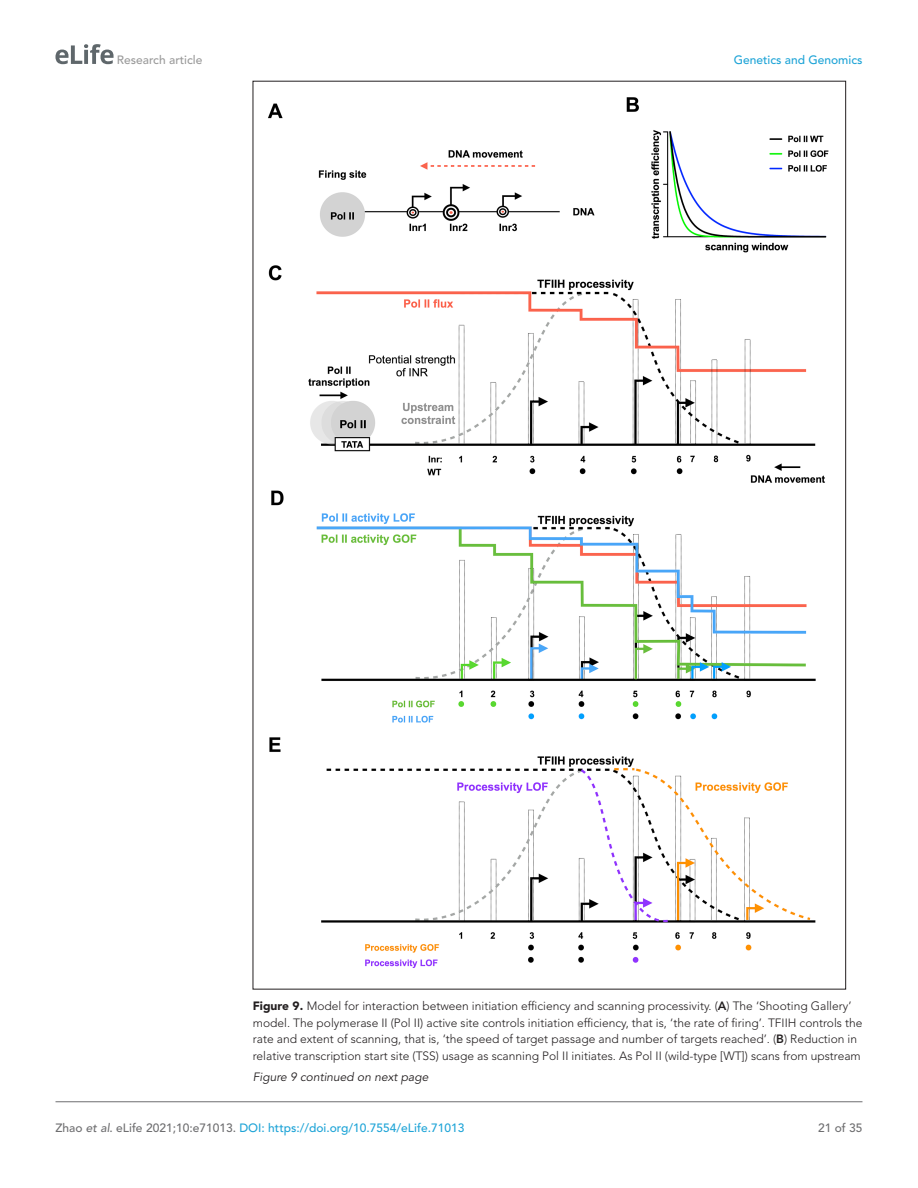
<style>
.page{position:relative;width:918px;height:1188px;background:#fff}
.page>*{position:absolute;margin:0;border:0;box-sizing:border-box;transform-origin:0 0}
.t1{font:300 12px/16.5px "Avenir LT Std";color:#231f20}
.t2{font:500 12px "Avenir LT Std";color:#1ea4d7}
.t3{font:italic 12px "Avenir LT Std";color:#231f20}
.t4{font:500 12px "Avenir LT Std";color:#9a9a9a}
.t5{font:500 12px "Avenir LT Std";color:#6e6e70}
.s1{font-weight:900}
.s2{font-weight:800}
.s3{color:#6e6e70}
.s4{font-style:italic;color:#6e6e70}
</style>
<div class="page">
<svg style="left:55px;top:44px;width:59px;height:20px"></svg>
<hr style="left:56px;top:1101px;width:806px;height:1px;background:#6e6e70">
<img style="left:268px;top:97px;width:561px;height:871px">
<p class="t4" style="left:117px;top:53px;width:87px">Research article</p>
<p class="t2" style="left:734px;top:53px;width:130px">Genetics and Genomics</p>
<p class="t1" style="left:253px;top:998px;width:611px"><span class="s1">Figure 9.</span> Model for interaction between initiation efficiency and scanning processivity. (<span class="s2">A</span>) The ‘Shooting Gallery’ model. The polymerase II (Pol II) active site controls initiation efficiency, that is, ‘the rate of firing’. TFIIH controls the rate and extent of scanning, that is, ‘the speed of target passage and number of targets reached’. (<span class="s2">B</span>) Reduction in relative transcription start site (TSS) usage as scanning Pol II initiates. As Pol II (wild-type [WT]) scans from upstream</p>
<p class="t3" style="left:253px;top:1070px;width:177px">Figure 9 continued on next page</p>
<p class="t2" style="left:56px;top:1121px;width:410px"><span class="s3">Zhao</span> <span class="s4">et al</span><span class="s3">. eLife 2021;10:e71013.</span> DOI: https://doi.org/10.7554/eLife.71013</p>
<p class="t5" style="left:818px;top:1121px;width:46px">21 of 35</p>
</div>
